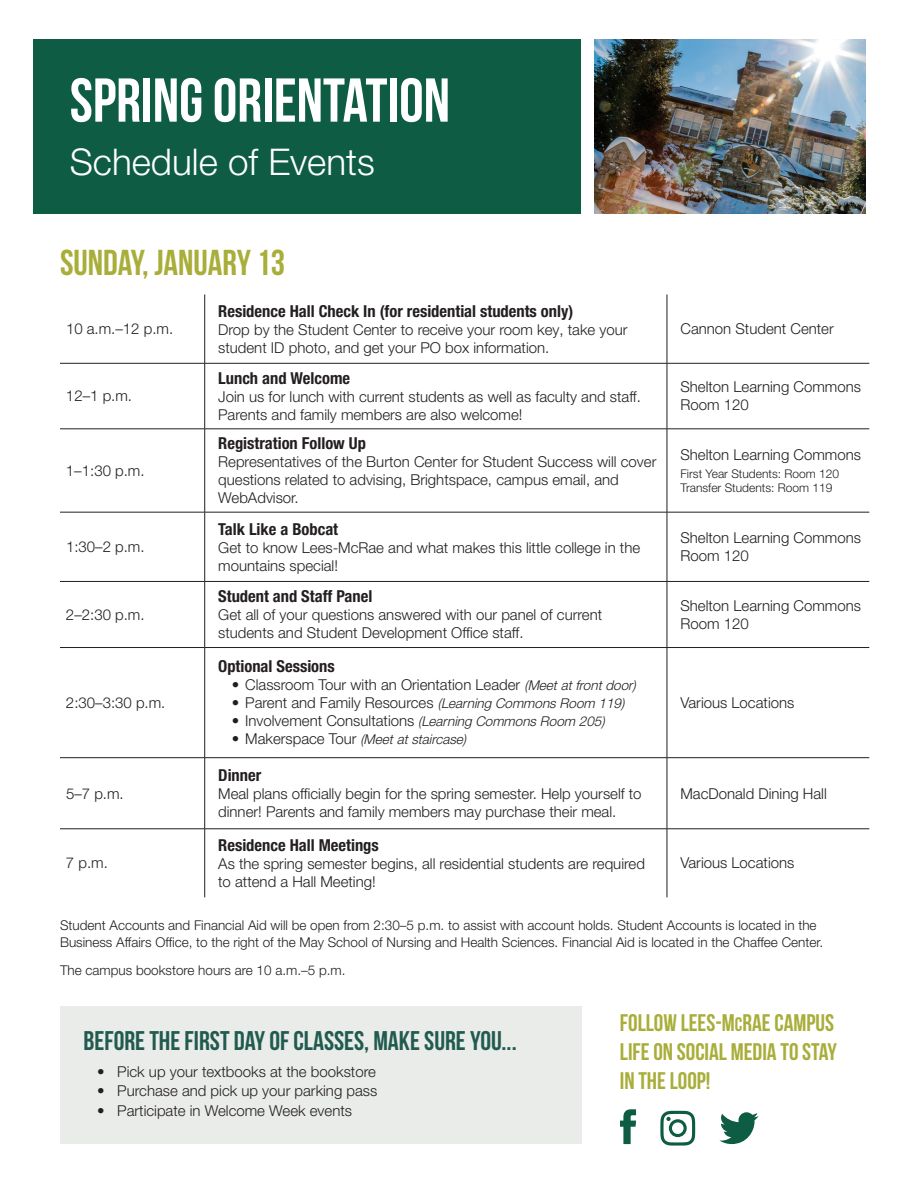
<style>
.page{position:relative;width:918px;height:1188px;background:#fff}
.page>*{position:absolute;margin:0;border:0;box-sizing:border-box;transform-origin:0 0}
.t1{font:61.8px "Bebas Neue";color:#fff}
.t2{font:300 36.9px "Helvetica Neue LT Pro";color:#fff}
.t3{font:36px "Bebas Neue";color:#a8ae39}
.t4{font:27px "Bebas Neue";color:#215b4f}
.t5{font:24px/28.8px "Bebas Neue";color:#a8ae39}
.t6{font:700 condensed 16.5px "Helvetica Neue LT Std";color:#231f20}
.t7{font:300 15px/18px "Helvetica Neue LT Pro";color:#231f20}
.t8{font:300 13.5px/16.2px "Helvetica Neue LT Pro";color:#231f20}
.t9{font:italic 300 13.5px "Helvetica Neue LT Pro";color:#231f20}
.t10{font:300 12px/14.4px "Helvetica Neue LT Pro";color:#231f20}
.s1{font-style:italic;font-size:13.5px}
.s2{font-style:normal;font-size:15px}
.s3{font-size:19.5px}
</style>
<div class="page">
<div style="left:33px;top:39px;width:548px;height:175px;background:#0d5c43"></div>
<hr style="left:204px;top:294px;width:1px;height:69px;background:#231f20">
<hr style="left:667px;top:294px;width:1px;height:69px;background:#231f20">
<hr style="left:60px;top:363px;width:145px;height:1px;background:#231f20">
<hr style="left:205px;top:363px;width:462px;height:1px;background:#231f20">
<hr style="left:204px;top:363px;width:1px;height:66px;background:#231f20">
<hr style="left:667px;top:363px;width:202px;height:1px;background:#231f20">
<hr style="left:667px;top:363px;width:1px;height:66px;background:#231f20">
<hr style="left:60px;top:429px;width:145px;height:1px;background:#231f20">
<hr style="left:205px;top:429px;width:462px;height:1px;background:#231f20">
<hr style="left:204px;top:429px;width:1px;height:83px;background:#231f20">
<hr style="left:667px;top:429px;width:202px;height:1px;background:#231f20">
<hr style="left:667px;top:429px;width:1px;height:83px;background:#231f20">
<hr style="left:60px;top:512px;width:145px;height:1px;background:#231f20">
<hr style="left:205px;top:512px;width:462px;height:1px;background:#231f20">
<hr style="left:204px;top:512px;width:1px;height:69px;background:#231f20">
<hr style="left:667px;top:512px;width:202px;height:1px;background:#231f20">
<hr style="left:667px;top:512px;width:1px;height:69px;background:#231f20">
<hr style="left:60px;top:581px;width:145px;height:1px;background:#231f20">
<hr style="left:205px;top:581px;width:462px;height:1px;background:#231f20">
<hr style="left:204px;top:582px;width:1px;height:65px;background:#231f20">
<hr style="left:667px;top:581px;width:202px;height:1px;background:#231f20">
<hr style="left:667px;top:582px;width:1px;height:65px;background:#231f20">
<hr style="left:60px;top:647px;width:145px;height:1px;background:#231f20">
<hr style="left:205px;top:647px;width:462px;height:1px;background:#231f20">
<hr style="left:204px;top:648px;width:1px;height:109px;background:#231f20">
<hr style="left:667px;top:647px;width:202px;height:1px;background:#231f20">
<hr style="left:667px;top:648px;width:1px;height:109px;background:#231f20">
<hr style="left:60px;top:757px;width:145px;height:1px;background:#231f20">
<hr style="left:205px;top:757px;width:462px;height:1px;background:#231f20">
<hr style="left:204px;top:758px;width:1px;height:71px;background:#231f20">
<hr style="left:667px;top:757px;width:202px;height:1px;background:#231f20">
<hr style="left:667px;top:758px;width:1px;height:71px;background:#231f20">
<hr style="left:60px;top:829px;width:145px;height:1px;background:#231f20">
<hr style="left:205px;top:829px;width:462px;height:1px;background:#231f20">
<hr style="left:204px;top:829px;width:1px;height:68px;background:#231f20">
<hr style="left:667px;top:829px;width:1px;height:68px;background:#231f20">
<hr style="left:667px;top:829px;width:202px;height:1px;background:#231f20">
<div style="left:60px;top:1006px;width:521px;height:138px;background:#eaecea"></div>
<svg style="left:620px;top:1109px;width:16px;height:35px"></svg>
<svg style="left:719px;top:1112px;width:40px;height:32px"></svg>
<svg style="left:660px;top:1111px;width:35px;height:35px"></svg>
<img style="left:594px;top:39px;width:271px;height:175px">
<h1 class="t1" style="left:70px;top:66px;width:382px">SPRING ORIENTATION</h1>
<h2 class="t2" style="left:70px;top:139px;width:306px">Schedule of Events</h2>
<h3 class="t3" style="left:60px;top:243px;width:227px">SUNDAY, JANUARY 13</h3>
<p class="t7" style="left:66px;top:320px;width:109px">10 a.m.–12 p.m.</p>
<p class="t7" style="left:66px;top:387px;width:68px">12–1 p.m.</p>
<p class="t7" style="left:66px;top:461px;width:80px">1–1:30 p.m.</p>
<p class="t7" style="left:66px;top:538px;width:80px">1:30–2 p.m.</p>
<p class="t7" style="left:66px;top:605px;width:80px">2–2:30 p.m.</p>
<p class="t7" style="left:66px;top:693px;width:101px">2:30–3:30 p.m.</p>
<p class="t7" style="left:66px;top:784px;width:59px">5–7 p.m.</p>
<p class="t7" style="left:66px;top:854px;width:43px">7 p.m.</p>
<p class="t6" style="left:218px;top:301px;width:357px">Residence Hall Check In (for residential students only)</p>
<p class="t7" style="left:218px;top:320px;width:411px">Drop by the Student Center to receive your room key, take your student ID photo, and get your PO box information.</p>
<p class="t7" style="left:680px;top:320px;width:155px">Cannon Student Center</p>
<p class="t6" style="left:218px;top:368px;width:133px">Lunch and Welcome</p>
<p class="t7" style="left:218px;top:387px;width:424px">Join us for lunch with current students as well as faculty and staff.<br>Parents and family members are also welcome!</p>
<p class="t7" style="left:680px;top:378px;width:182px">Shelton Learning Commons<br>Room 120</p>
<p class="t6" style="left:218px;top:434px;width:149px">Registration Follow Up</p>
<p class="t7" style="left:218px;top:453px;width:440px">Representatives of the Burton Center for Student Success will cover questions related to advising, Brightspace, campus email, and<br>WebAdvisor.</p>
<p class="t7" style="left:680px;top:445px;width:182px">Shelton Learning Commons</p>
<p class="t10" style="left:680px;top:466px;width:160px">First Year Students: Room 120<br>Transfer Students: Room 119</p>
<p class="t6" style="left:218px;top:519px;width:121px">Talk Like a Bobcat</p>
<p class="t7" style="left:218px;top:538px;width:424px">Get to know Lees-McRae and what makes this little college in the mountains special!</p>
<p class="t7" style="left:680px;top:529px;width:182px">Shelton Learning Commons<br>Room 120</p>
<p class="t6" style="left:218px;top:587px;width:156px">Student and Staff Panel</p>
<p class="t7" style="left:218px;top:606px;width:385px">Get all of your questions answered with our panel of current students and Student Development Office staff.</p>
<p class="t7" style="left:680px;top:596px;width:182px">Shelton Learning Commons<br>Room 120</p>
<p class="t6" style="left:218px;top:657px;width:118px">Optional Sessions</p>
<p class="t7" style="left:232px;top:676px;width:406px">• Classroom Tour with an Orientation Leader <span class="s1">(Meetatfrontdoor)</span></p>
<p class="t7" style="left:232px;top:694px;width:394px">• Parent and Family Resources <span class="s1">(Learning Commons Room 119)</span></p>
<p class="t7" style="left:232px;top:712px;width:375px">• Involvement Consultations <span class="s1">(Learning Commons Room 205)</span></p>
<p class="t9" style="left:232px;top:731px;width:236px"><span class="s2">• M a k e r s p a c e To u r</span> (Meetatstaircase)</p>
<p class="t7" style="left:680px;top:693px;width:115px">Various Locations</p>
<p class="t6" style="left:218px;top:765px;width:45px">Dinner</p>
<p class="t7" style="left:218px;top:784px;width:425px">Meal plans officially begin for the spring semester. Help yourself to dinner! Parents and family members may purchase their meal.</p>
<p class="t7" style="left:680px;top:784px;width:148px">MacDonald Dining Hall</p>
<p class="t6" style="left:218px;top:835px;width:162px">Residence Hall Meetings</p>
<p class="t7" style="left:218px;top:854px;width:428px">As the spring semester begins, all residential students are required to attend a Hall Meeting!</p>
<p class="t7" style="left:680px;top:854px;width:115px">Various Locations</p>
<p class="t8" style="left:60px;top:917px;width:765px">Student Accounts and Financial Aid will be open from 2:30–5 p.m. to assist with account holds. Student Accounts is located in the<br>Business Affairs Office, to the right of the May School of Nursing and Health Sciences. Financial Aid is located in the Chaffee Center.</p>
<p class="t8" style="left:60px;top:962px;width:287px">The campus bookstore hours are 10 a.m.–5 p.m.</p>
<h3 class="t4" style="left:84px;top:1025px;width:435px">BEFORE THE FIRST DAY OF CLASSES, MAKE SURE YOU...</h3>
<p class="t7" style="left:97px;top:1062px;width:280px">• Pick up your textbooks at the bookstore</p>
<p class="t7" style="left:97px;top:1081px;width:282px">• Purchase and pick up your parking pass</p>
<p class="t7" style="left:97px;top:1101px;width:257px">• Participate in Welcome Week events</p>
<h3 class="t5" style="left:620px;top:1008px;width:219px">FOLLOW LEES-M<span class="s3">C</span>RAE CAMPUS<br>LIFE ON SOCIAL MEDIA TO STAY<br>IN THE LOOP!</h3>
</div>
